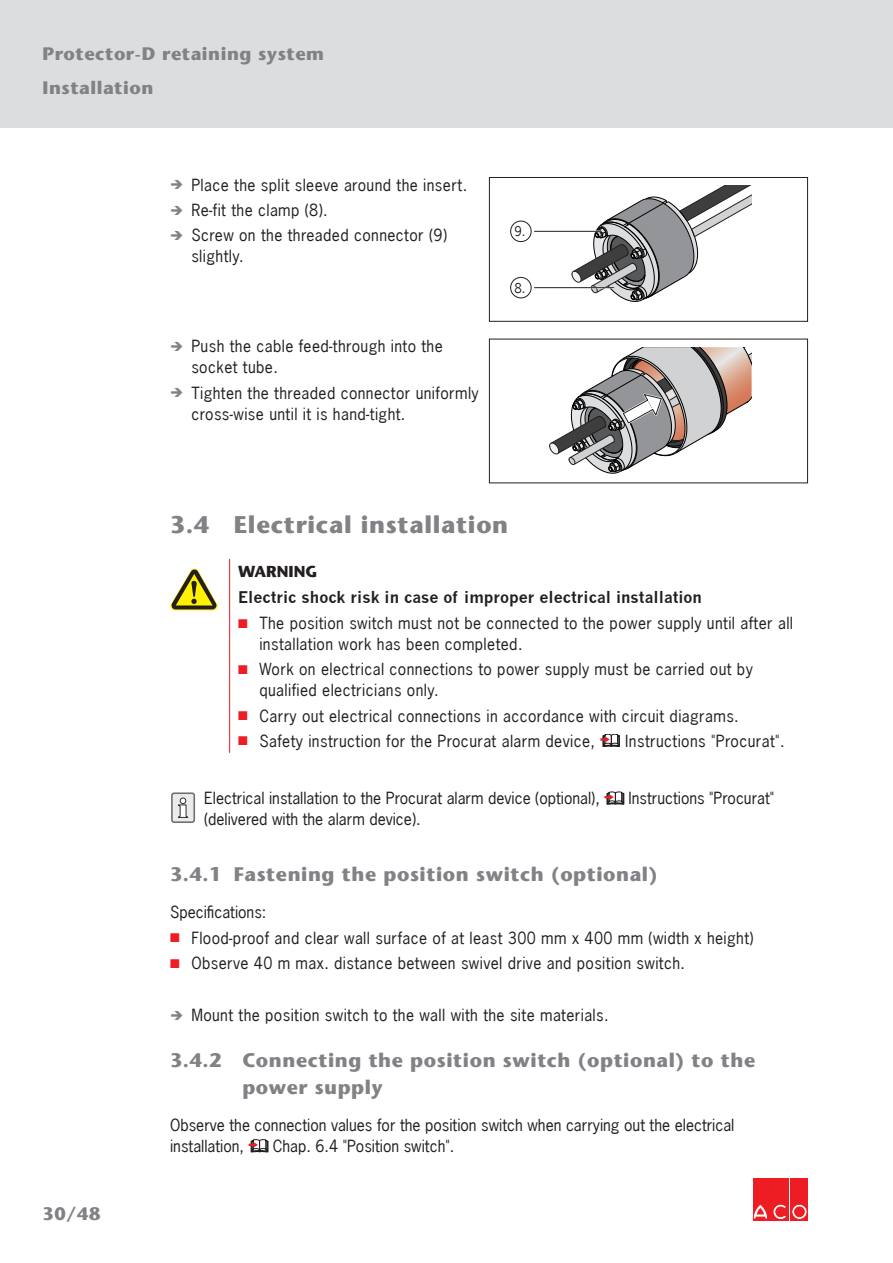
<style>
.page{position:relative;width:893px;height:1263px;background:#fff}
.page>*{position:absolute;margin:0;border:0;box-sizing:border-box;transform-origin:0 0}
.t1{font:700 24px "Stone Sans";letter-spacing:.03em;color:#808285}
.t2{font:700 19.5px/27px "Stone Sans";letter-spacing:.03em;color:#808285}
.t3{font:700 18px "Stone Sans";letter-spacing:.03em;color:#808285}
.body_basic_Einzug{font:15.75px/21px "News Gothic";letter-spacing:.025em;color:#231f20}
.body_basic_Einzug-2{font:15.75px/21px "News Gothic";color:#231f20}
.body_basic{font:15.75px "News Gothic";color:#231f20}
.body_basic_Bold{font:700 15.75px "News Gothic";color:#231f20}
.table_header_left{font:700 15.75px "Stone Sans";color:#231f20}
.t4{font:12.75px "News Gothic";color:#231f20}
.s1{color:#ee1d23}
</style>
<div class="page">
<div style="left:753px;top:1178px;width:16px;height:42px;background:#ee1d23"></div>
<div style="left:771px;top:1178px;width:18px;height:42px;background:#ee1d23"></div>
<svg style="left:753px;top:1204px;width:33px;height:15px"></svg>
<div style="left:790px;top:1178px;width:18px;height:42px;background:#ee1d23"></div>
<svg style="left:792px;top:1204px;width:15px;height:15px"></svg>
<div style="left:792px;top:1204px;width:15px;height:15px;border:1px solid #ee1d23;border-radius:50%"></div>
<div style="left:795px;top:1207px;width:9px;height:10px;background:#ee1d23;border-radius:50%"></div>
<div style="left:794px;top:1207px;width:10px;height:10px;border:1px solid #ee1d23;border-radius:50%"></div>
<div style="left:0;top:0;width:893px;height:128px;background:#dcdddf"></div>
<div style="left:489px;top:177px;width:319px;height:145px;border:1px solid #231f20"></div>
<svg style="left:571px;top:186px;width:181px;height:116px"></svg>
<div style="left:510px;top:221px;width:21px;height:21px;border:1px solid #231f20;border-radius:50%"></div>
<hr style="left:534px;top:231px;width:67px;height:1px;background:#231f20">
<div style="left:510px;top:277px;width:21px;height:21px;border:1px solid #231f20;border-radius:50%"></div>
<hr style="left:534px;top:287px;width:80px;height:1px;background:#231f20">
<div style="left:489px;top:339px;width:319px;height:144px;border:1px solid #231f20"></div>
<svg style="left:549px;top:347px;width:203px;height:127px"></svg>
<hr style="left:229px;top:559px;width:1px;height:194px;background:#ee1d23">
<svg style="left:170px;top:568px;width:48px;height:42px"></svg>
<svg style="left:600px;top:734px;width:20px;height:13px"></svg>
<div style="left:172px;top:793px;width:22px;height:29px;background:#ebebeb;border-radius:2px"></div>
<div style="left:171px;top:792px;width:24px;height:31px;border:2px solid #707070;border-radius:2px"></div>
<svg style="left:178px;top:798px;width:10px;height:20px"></svg>
<svg style="left:604px;top:792px;width:20px;height:12px"></svg>
<svg style="left:249px;top:1139px;width:19px;height:13px"></svg>
<p class="t3" style="left:43px;top:43px;width:283px">Protector-D retaining system</p>
<p class="t3" style="left:43px;top:77px;width:112px">Installation</p>
<p class="body_basic_Einzug" style="left:191px;top:174px;width:277px">Place the split sleeve around the insert.</p>
<p class="body_basic_Einzug" style="left:191px;top:200px;width:138px">Re-fit the clamp (8).</p>
<p class="body_basic_Einzug" style="left:191px;top:225px;width:257px">Screw on the threaded connector (9) slightly.</p>
<p class="t4" style="left:514px;top:223px;width:13px">9.</p>
<p class="t4" style="left:514px;top:280px;width:13px">8.</p>
<p class="body_basic_Einzug" style="left:191px;top:336px;width:253px">Push the cable feed-through into the socket tube.</p>
<p class="body_basic_Einzug" style="left:191px;top:382px;width:289px">Tighten the threaded connector uniformly cross-wise until it is hand-tight.</p>
<p class="t3" style="left:43px;top:1203px;width:59px">30/48</p>
<p class="t1" style="left:170px;top:510px;width:340px">3.4 Electrical installation</p>
<p class="table_header_left" style="left:238px;top:562px;width:81px">WARNING</p>
<p class="body_basic_Bold" style="left:238px;top:587px;width:465px">Electric shock risk in case of improper electrical installation</p>
<p class="body_basic_Einzug" style="left:259px;top:612px;width:535px;text-indent:-21px"><span class="s1">■</span> The position switch must not be connected to the power supply until after all installation work has been completed.</p>
<p class="body_basic_Einzug" style="left:259px;top:659px;width:495px;text-indent:-21px"><span class="s1">■</span> Work on electrical connections to power supply must be carried out by qualified electricians only.</p>
<p class="body_basic_Einzug" style="left:238px;top:705px;width:502px"><span class="s1">■</span> Carry out electrical connections in accordance with circuit diagrams.</p>
<p class="body_basic_Einzug" style="left:238px;top:730px;width:358px"><span class="s1">■</span> Safety instruction for the Procurat alarm device,</p>
<p class="body_basic_Einzug" style="left:625px;top:730px;width:161px">Instructions "Procurat".</p>
<p class="body_basic" style="left:204px;top:788px;width:397px">Electrical installation to the Procurat alarm device (optional),</p>
<p class="body_basic" style="left:629px;top:788px;width:147px">Instructions "Procurat"</p>
<p class="body_basic" style="left:204px;top:809px;width:218px">(delivered with the alarm device).</p>
<p class="t2" style="left:170px;top:861px;width:489px">3.4.1 Fastening the position switch (optional)</p>
<p class="body_basic_Einzug-2" style="left:170px;top:901px;width:98px">Specifications:</p>
<p class="body_basic_Einzug" style="left:170px;top:927px;width:585px"><span class="s1">■</span> Flood-proof and clear wall surface of at least 300 mm x 400 mm (width x height)</p>
<p class="body_basic_Einzug" style="left:170px;top:952px;width:516px"><span class="s1">■</span> Observe 40 m max. distance between swivel drive and position switch.</p>
<p class="body_basic_Einzug" style="left:191px;top:1005px;width:419px">Mount the position switch to the wall with the site materials.</p>
<p class="t2" style="left:242px;top:1047px;width:514px;text-indent:-72px">3.4.2 Connecting the position switch (optional) to the power supply</p>
<p class="body_basic_Einzug-2" style="left:170px;top:1114px;width:566px">Observe the connection values for the position switch when carrying out the electrical installation,</p>
<p class="body_basic_Einzug-2" style="left:273px;top:1135px;width:183px">Chap. 6.4 "Position switch".</p>
</div>
